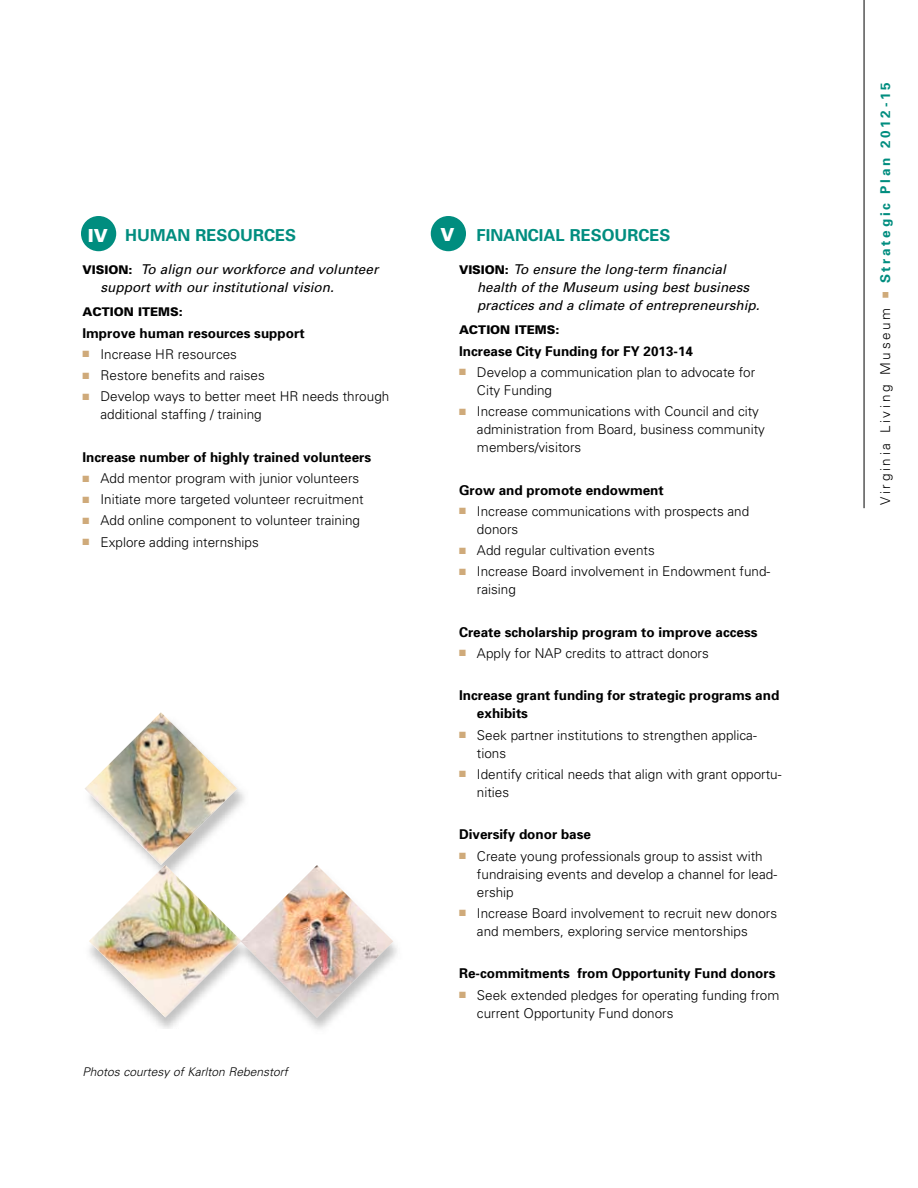
<style>
.page{position:relative;width:918px;height:1188px;background:#fff}
.page>*{position:absolute;margin:0;border:0;box-sizing:border-box;transform-origin:0 0}
.t1{font:900 18px "Univers";color:#fff}
.t2{font:700 16.5px "Univers";color:#008d7f}
.t3{font:300 13.5px/18px "Univers";color:#000}
.t4{font:700 13.5px/18px "Univers";color:#000}
.t5{font:italic 13.5px/18px "Univers";color:#000}
.t6{font:300 13.5px "Univers";letter-spacing:.2em;color:#000}
.t7{font:italic 300 12px "Univers";color:#000}
.t8{font:900 12px "Univers";color:#000}
.s1{font-weight:900;font-style:normal;font-size:12px}
.s2{color:#cfaa7a}
.s3{font-weight:700;color:#008d7f}
</style>
<div class="page">
<img style="left:89px;top:787px;width:304px;height:231px">
<img style="left:85px;top:712px;width:152px;height:153px">
<hr style="left:864px;top:0;width:1px;height:508px;background:#000">
<div style="left:81px;top:216px;width:35px;height:35px;background:#008d7f;border-radius:50%"></div>
<div style="left:431px;top:216px;width:35px;height:35px;background:#008d7f;border-radius:50%"></div>
<h1 class="t1" style="left:88px;top:224px;width:11px">IV</h1>
<h1 class="t1" style="left:441px;top:224px;width:15px">V</h1>
<p class="t2" style="left:125px;top:224px;width:26px">Human</p>
<p class="t2" style="left:195px;top:224px;width:57px">Resourc</p>
<p class="t2" style="left:275px;top:224px;width:20px">es</p>
<p class="t5" style="left:101px;top:260px;width:279px;text-indent:-18px"><span class="s1">VISION:</span> To align our workforce and volunteer support with our institutional vision.</p>
<p class="t8" style="left:82px;top:305px;width:102px">ACTION ITEMS:</p>
<p class="t4" style="left:82px;top:323px;width:224px">Improve human resources support</p>
<p class="t3" style="left:82px;top:345px;width:156px"><span class="s2">■</span> Increase HR resources</p>
<p class="t3" style="left:82px;top:366px;width:184px"><span class="s2">■</span> Restore benefits and raises</p>
<p class="t3" style="left:100px;top:387px;width:290px;text-indent:-18px"><span class="s2">■</span> Develop ways to better meet HR needs through additional staffing / training</p>
<p class="t4" style="left:83px;top:448px;width:290px">Increase number of highly trained volunteers</p>
<p class="t3" style="left:82px;top:469px;width:278px"><span class="s2">■</span> Add mentor program with junior volunteers</p>
<p class="t3" style="left:82px;top:490px;width:283px"><span class="s2">■</span> Initiate more targeted volunteer recruitment</p>
<p class="t3" style="left:82px;top:511px;width:279px"><span class="s2">■</span> Add online component to volunteer training</p>
<p class="t3" style="left:82px;top:533px;width:178px"><span class="s2">■</span> Explore adding internships</p>
<p class="t2" style="left:477px;top:224px;width:20px">Financial</p>
<p class="t2" style="left:570px;top:224px;width:57px">Resourc</p>
<p class="t2" style="left:649px;top:224px;width:20px">es</p>
<p class="t5" style="left:477px;top:260px;width:284px;text-indent:-18px"><span class="s1">VISION:</span> To ensure the long-term financial health of the Museum using best business practices and a climate of entrepreneurship.</p>
<p class="t8" style="left:459px;top:323px;width:102px">ACTION ITEMS:</p>
<p class="t4" style="left:459px;top:341px;width:236px">Increase City Funding for FY 2013-14</p>
<p class="t3" style="left:477px;top:363px;width:280px;text-indent:-18px"><span class="s2">■</span> Develop a communication plan to advocate for<br>City Funding</p>
<p class="t3" style="left:477px;top:402px;width:290px;text-indent:-18px"><span class="s2">■</span> Increase communications with Council and city administration from Board, business community members/visitors</p>
<p class="t4" style="left:459px;top:480px;width:206px">Grow and promote endowment</p>
<p class="t3" style="left:477px;top:502px;width:274px;text-indent:-18px"><span class="s2">■</span> Increase communications with prospects and donors</p>
<p class="t3" style="left:459px;top:541px;width:197px"><span class="s2">■</span> Add regular cultivation events</p>
<p class="t3" style="left:477px;top:562px;width:295px;text-indent:-18px"><span class="s2">■</span> Increase Board involvement in Endowment fund&shy;raising</p>
<p class="t4" style="left:459px;top:622px;width:300px">Create scholarship program to improve access</p>
<p class="t3" style="left:459px;top:644px;width:251px"><span class="s2">■</span> Apply for NAP credits to attract donors</p>
<p class="t4" style="left:477px;top:686px;width:304px;text-indent:-18px">Increase grant funding for strategic programs and exhibits</p>
<p class="t3" style="left:477px;top:726px;width:281px;text-indent:-18px"><span class="s2">■</span> Seek partner institutions to strengthen applica&shy;tions</p>
<p class="t3" style="left:477px;top:765px;width:306px;text-indent:-18px"><span class="s2">■</span> Identify critical needs that align with grant opportu&shy;nities</p>
<p class="t4" style="left:459px;top:825px;width:134px">Diversify donor base</p>
<p class="t3" style="left:477px;top:846px;width:302px;text-indent:-18px"><span class="s2">■</span> Create young professionals group to assist with fundraising events and develop a channel for lead&shy;ership</p>
<p class="t3" style="left:477px;top:904px;width:302px;text-indent:-18px"><span class="s2">■</span> Increase Board involvement to recruit new donors and members, exploring service mentorships</p>
<p class="t4" style="left:459px;top:964px;width:318px">Re-commitments from Opportunity Fund donors</p>
<p class="t3" style="left:477px;top:985px;width:304px;text-indent:-18px"><span class="s2">■</span> Seek extended pledges for operating funding from current Opportunity Fund donors</p>
<p class="t7" style="left:82px;top:1065px;width:207px">Photos courtesy of Karlton Rebenstorf</p>
<p class="t6" style="left:877px;top:505px;width:424px;rotate:-90deg">Virginia Living Museum <span class="s2">■</span> <span class="s3">Strategic Plan 2012-15</span></p>
</div>
